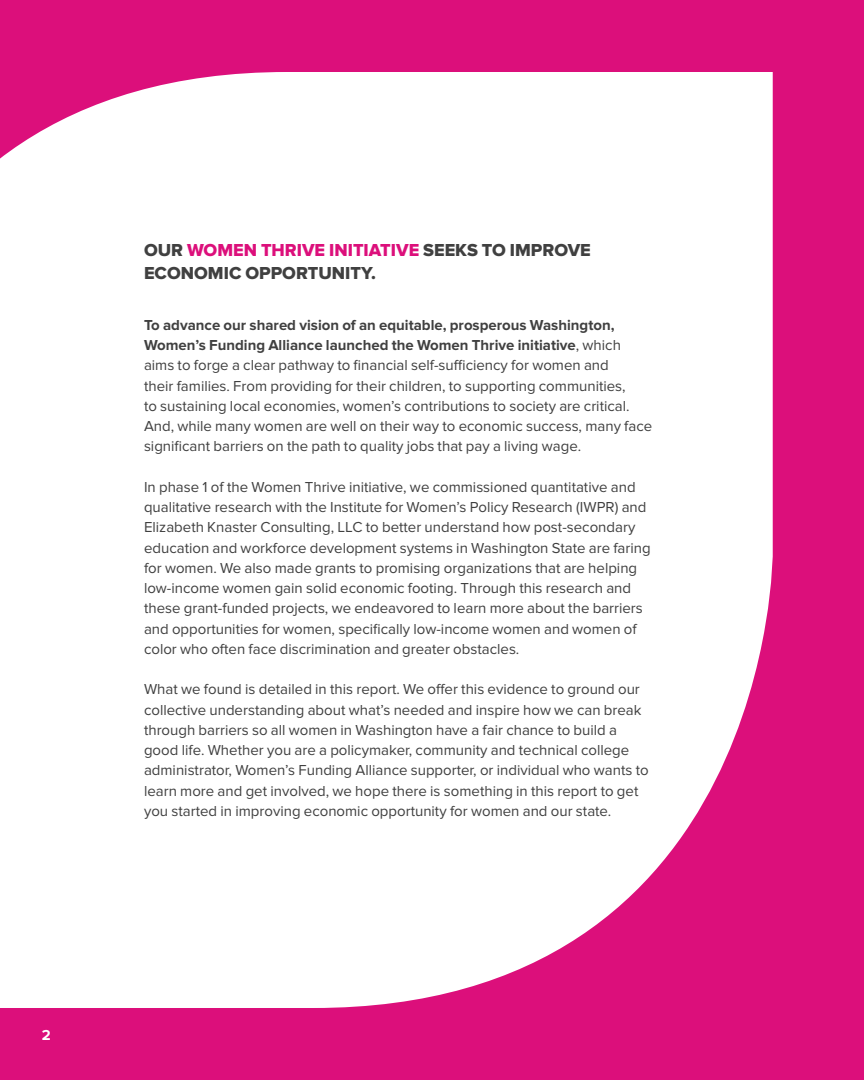
<style>
.page{position:relative;width:864px;height:1080px;background:#dc0f7b}
.page>*{position:absolute;margin:0;border:0;box-sizing:border-box;transform-origin:0 0}
.t1{font:18px/22.5px "Proxima Nova Extrabld";color:#404040}
.t2{font:15px/20.2px "Proxima Nova";color:#404040}
.t3{font:700 15px "Proxima Nova";color:#fff}
.s1{color:#dc0f7b}
.s2{font-weight:700}
</style>
<div class="page">
<div style="left:0;top:72px;width:773px;height:936px;background:#fff"></div>
<p class="t3" style="left:42px;top:1027px;width:10px">2</p>
<p class="t1" style="left:144px;top:239px;width:448px">OUR <span class="s1">WOMEN THRIVE INITIATIVE</span> SEEKS TO IMPROVE<br>ECONOMIC OPPORTUNITY.</p>
<p class="t2" style="left:144px;top:315px;width:510px"><span class="s2">To advance our shared vision of an equitable, prosperous Washington, Women’s Funding Alliance launched the Women Thrive initiative</span>, which aims to forge a clear pathway to financial self-sufficiency for women and<br>their families. From providing for their children, to supporting communities,<br>to sustaining local economies, women’s contributions to society are critical.<br>And, while many women are well on their way to economic success, many face significant barriers on the path to quality jobs that pay a living wage.</p>
<p class="t2" style="left:144px;top:477px;width:508px">In phase 1 of the Women Thrive initiative, we commissioned quantitative and qualitative research with the Institute for Women’s Policy Research (IWPR) and Elizabeth Knaster Consulting, LLC to better understand how post-secondary education and workforce development systems in Washington State are faring for women. We also made grants to promising organizations that are helping low-income women gain solid economic footing. Through this research and these grant-funded projects, we endeavored to learn more about the barriers and opportunities for women, specifically low-income women and women of color who often face discrimination and greater obstacles.</p>
<p class="t2" style="left:144px;top:679px;width:506px">What we found is detailed in this report. We offer this evidence to ground our collective understanding about what’s needed and inspire how we can break through barriers so all women in Washington have a fair chance to build a good life. Whether you are a policymaker, community and technical college administrator, Women’s Funding Alliance supporter, or individual who wants to learn more and get involved, we hope there is something in this report to get you started in improving economic opportunity for women and our state.</p>
</div>
